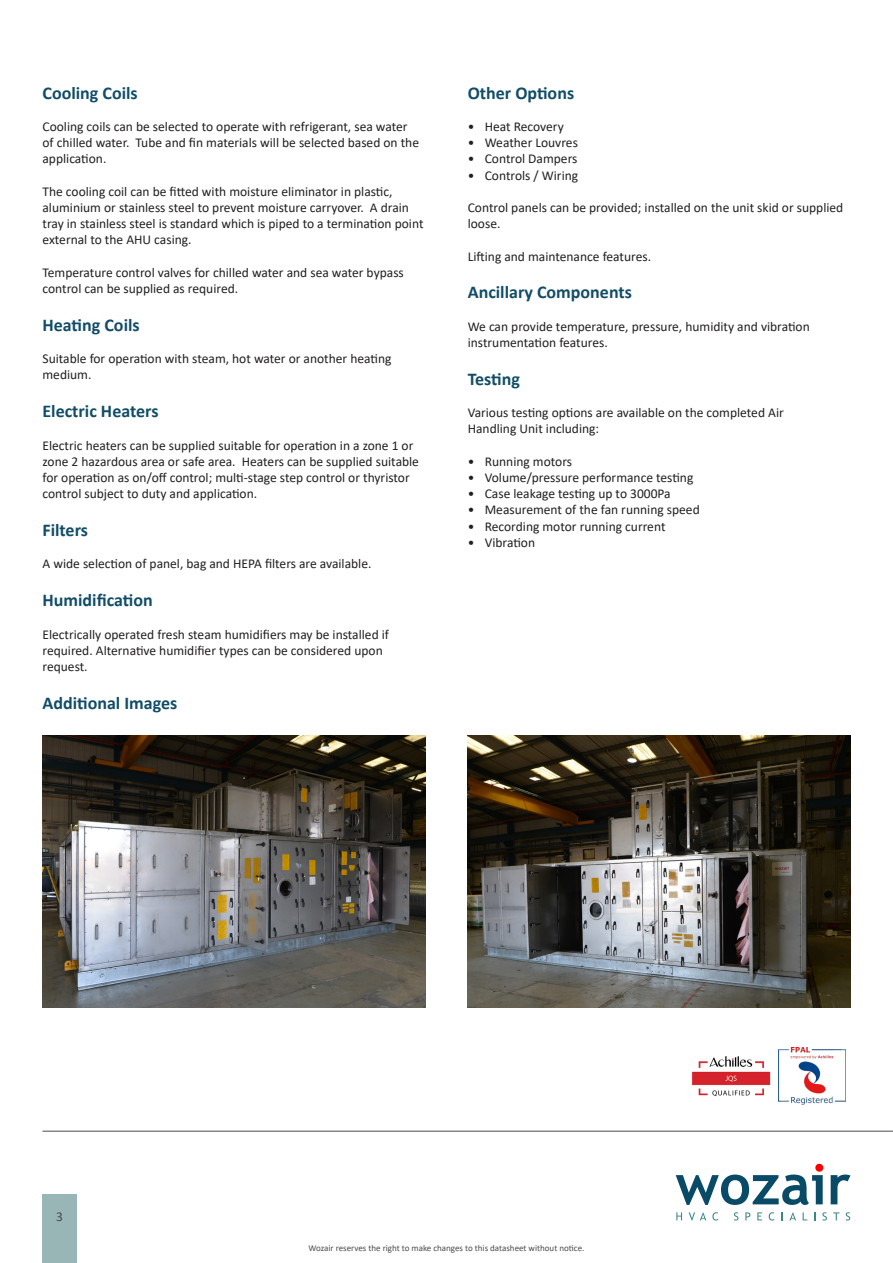
<style>
.page{position:relative;width:893px;height:1263px;background:#fff}
.page>*{position:absolute;margin:0;border:0;box-sizing:border-box;transform-origin:0 0}
.t1{font:700 18px "Calibri";color:#114d67}
.t2{font:13.5px/16.2px "Calibri";color:#231f20}
.t3{font:13.5px "Calibri";color:#494c4d}
.t4{font:9px "Calibri";color:#494c4d}
</style>
<div class="page">
<hr style="left:43px;top:1131px;width:850px;height:1px;background:#494c4d">
<svg style="left:676px;top:1164px;width:147px;height:41px"></svg>
<svg style="left:831px;top:1174px;width:19px;height:30px"></svg>
<svg style="left:676px;top:1212px;width:6px;height:8px"></svg>
<svg style="left:689px;top:1212px;width:17px;height:8px"></svg>
<svg style="left:712px;top:1212px;width:6px;height:8px"></svg>
<svg style="left:734px;top:1212px;width:4px;height:8px"></svg>
<svg style="left:745px;top:1212px;width:5px;height:8px"></svg>
<svg style="left:757px;top:1212px;width:5px;height:8px"></svg>
<svg style="left:769px;top:1212px;width:5px;height:8px"></svg>
<svg style="left:789px;top:1212px;width:7px;height:8px"></svg>
<svg style="left:822px;top:1212px;width:5px;height:8px"></svg>
<svg style="left:833px;top:1212px;width:6px;height:8px"></svg>
<svg style="left:846px;top:1212px;width:4px;height:8px"></svg>
<img style="left:43px;top:736px;width:382px;height:272px">
<img style="left:468px;top:736px;width:382px;height:272px">
<hr style="left:892px;top:85px;width:1px;height:43px;background:#114d67">
<img style="left:691px;top:1056px;width:80px;height:41px">
<img style="left:778px;top:1047px;width:68px;height:58px">
<div style="left:43px;top:1195px;width:34px;height:68px;background:#99b6b7"></div>
<p class="t1" style="left:43px;top:80px;width:97px">Cooling Coils</p>
<p class="t2" style="left:43px;top:118px;width:378px">Cooling coils can be selected to operate with refrigerant, sea water of chilled water. Tube and fin materials will be selected based on the application.</p>
<p class="t2" style="left:43px;top:183px;width:382px">The cooling coil can be fitted with moisture eliminator in plastic, aluminium or stainless steel to prevent moisture carryover. A drain tray in stainless steel is standard which is piped to a termination point external to the AHU casing.</p>
<p class="t2" style="left:43px;top:264px;width:363px">Temperature control valves for chilled water and sea water bypass control can be supplied as required.</p>
<p class="t1" style="left:43px;top:312px;width:99px">Heating Coils</p>
<p class="t2" style="left:43px;top:350px;width:350px">Suitable for operation with steam, hot water or another heating medium.</p>
<p class="t1" style="left:43px;top:398px;width:118px">Electric Heaters</p>
<p class="t2" style="left:43px;top:437px;width:378px">Electric heaters can be supplied suitable for operation in a zone 1 or zone 2 hazardous area or safe area. Heaters can be supplied suitable for operation as on/off control; multi-stage step control or thyristor control subject to duty and application.</p>
<p class="t1" style="left:43px;top:517px;width:47px">Filters</p>
<p class="t2" style="left:43px;top:555px;width:330px">A wide selection of panel, bag and HEPA filters are available.</p>
<p class="t1" style="left:43px;top:587px;width:112px">Humidification</p>
<p class="t2" style="left:43px;top:626px;width:348px">Electrically operated fresh steam humidifiers may be installed if required. Alternative humidifier types can be considered upon request.</p>
<p class="t1" style="left:43px;top:690px;width:136px">Additional Images</p>
<p class="t1" style="left:468px;top:80px;width:108px">Other Options</p>
<p class="t2" style="left:468px;top:118px;width:98px">• Heat Recovery</p>
<p class="t2" style="left:468px;top:134px;width:112px">• Weather Louvres</p>
<p class="t2" style="left:468px;top:150px;width:111px">• Control Dampers</p>
<p class="t2" style="left:468px;top:167px;width:112px">• Controls / Wiring</p>
<p class="t2" style="left:468px;top:199px;width:377px">Control panels can be provided; installed on the unit skid or supplied loose.</p>
<p class="t2" style="left:468px;top:248px;width:185px">Lifting and maintenance features.</p>
<p class="t1" style="left:468px;top:280px;width:166px">Ancillary Components</p>
<p class="t2" style="left:468px;top:318px;width:344px">We can provide temperature, pressure, humidity and vibration instrumentation features.</p>
<p class="t1" style="left:468px;top:366px;width:54px">Testing</p>
<p class="t2" style="left:468px;top:404px;width:318px">Various testing options are available on the completed Air</p>
<p class="t2" style="left:468px;top:420px;width:133px">Handling Unit including:</p>
<p class="t2" style="left:468px;top:453px;width:106px">• Running motors</p>
<p class="t2" style="left:468px;top:469px;width:227px">• Volume/pressure performance testing</p>
<p class="t2" style="left:468px;top:485px;width:204px">• Case leakage testing up to 3000Pa</p>
<p class="t2" style="left:468px;top:501px;width:234px">• Measurement of the fan running speed</p>
<p class="t2" style="left:468px;top:518px;width:199px">• Recording motor running current</p>
<p class="t2" style="left:468px;top:534px;width:69px">• Vibration</p>
<p class="t3" style="left:56px;top:1207px;width:8px">3</p>
<p class="t4" style="left:309px;top:1241px;width:277px">Wozair reserves the right to make changes to this datasheet without notice.</p>
</div>
